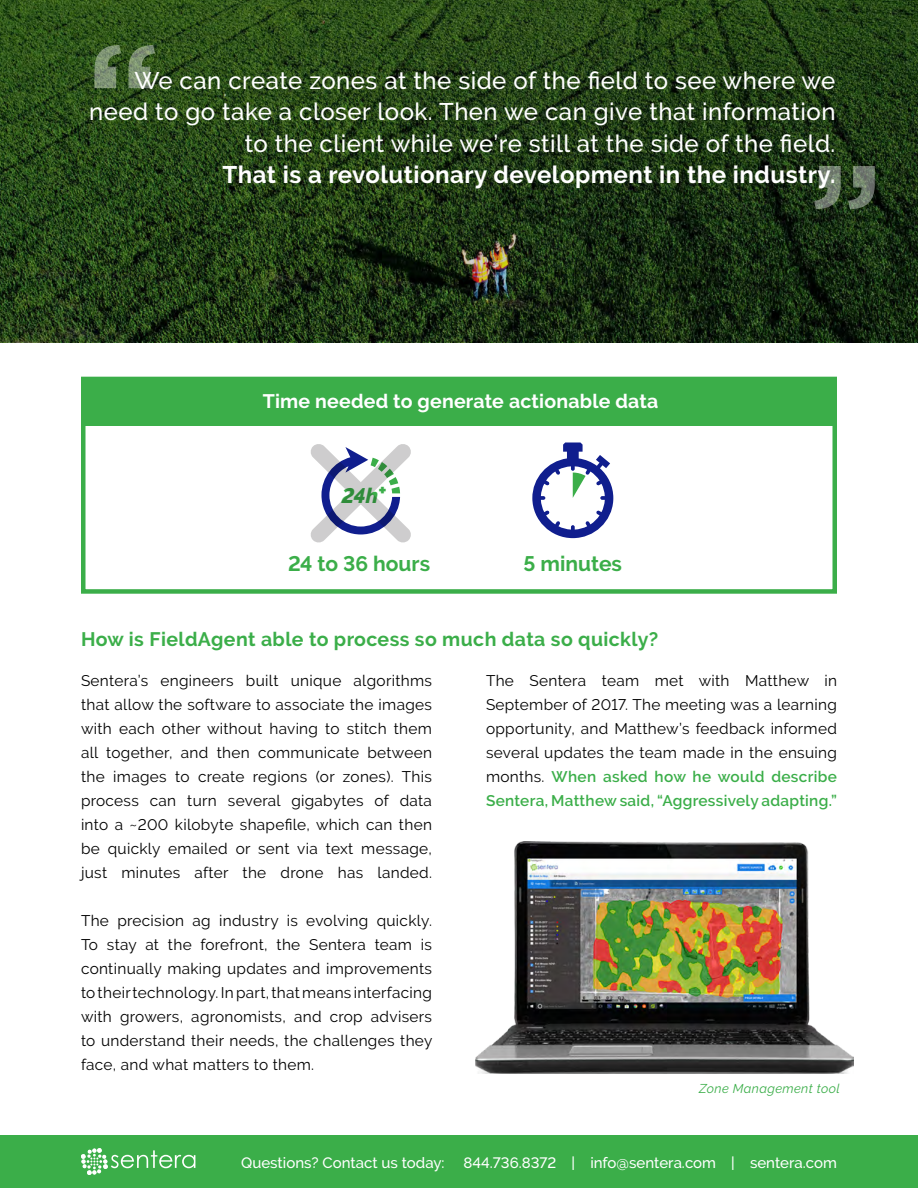
<style>
.page{position:relative;width:918px;height:1188px;background:#fff}
.page>*{position:absolute;margin:0;border:0;box-sizing:border-box;transform-origin:0 0}
.t1{font:500 24px/31.5px "Raleway";letter-spacing:.02em;color:#fff;text-align:right}
.t2{font:700 24px "Raleway";letter-spacing:.02em;color:#fff}
.t3{font:700 21px "Raleway";color:#3bae49}
.t4{font:italic 800 21px "Raleway";color:#3bae49}
.t5{font:700 19.5px "Raleway";letter-spacing:.02em;color:#3bae49}
.t6{font:700 19.5px "Raleway";letter-spacing:.01em;color:#fff}
.t7{font:15.3px/24px "Raleway";letter-spacing:.02em;color:#000;text-align:justify}
.t8{font:500 15px "Raleway";color:#fff}
.t9{font:italic 12.75px "Raleway";letter-spacing:.03em;color:#3bae49}
.s1{font-weight:600;color:#3bae49}
</style>
<div class="page">
<div style="left:0;top:1135px;width:918px;height:53px;background:#3bae49"></div>
<svg style="left:81px;top:1148px;width:114px;height:27px"></svg>
<svg style="left:0;top:0;width:918px;height:342px;background:#223c16"></svg>
<div style="left:81px;top:377px;width:756px;height:217px;border:4px solid #3bae49"></div>
<div style="left:81px;top:380px;width:756px;height:46px;background:#3bae49"></div>
<svg style="left:532px;top:442px;width:81px;height:96px"></svg>
<img style="left:476px;top:841px;width:378px;height:233px">
<svg style="left:310px;top:444px;width:101px;height:99px"></svg>
<svg style="left:94px;top:45px;width:61px;height:43px;background:#5e784f"></svg>
<svg style="left:814px;top:166px;width:61px;height:43px;background:#50614b"></svg>
<h1 class="t1" style="left:89px;top:64px;width:748px">We can create zones at the side of the field to see where we need to go take a closer look. Then we can give that information to the client while we’re still at the side of the field.</h1>
<h1 class="t2" style="left:222px;top:161px;width:615px">That is a revolutionary development in the industry.</h1>
<p class="t6" style="left:263px;top:390px;width:397px">Time needed to generate actionable data</p>
<h2 class="t4" style="left:342px;top:483px;width:46px">24h<sup>+</sup></h2>
<h2 class="t3" style="left:288px;top:552px;width:144px">24 to 36 hours</h2>
<h2 class="t3" style="left:524px;top:552px;width:100px">5 minutes</h2>
<p class="t5" style="left:81px;top:628px;width:579px">How is FieldAgent able to process so much data so quickly?</p>
<p class="t7" style="left:81px;top:669px;width:353px">Sentera’s engineers built unique algorithms that allow the software to associate the images with each other without having to stitch them all together, and then communicate between the images to create regions (or zones). This process can turn several gigabytes of data into a ~200 kilobyte shapefile, which can then be quickly emailed or sent via text message, just minutes after the drone has landed.</p>
<p class="t7" style="left:81px;top:909px;width:353px">The precision ag industry is evolving quickly.<br>To stay at the forefront, the Sentera team is continually making updates and improvements to their technology. In part, that means interfacing with growers, agronomists, and crop advisers to understand their needs, the challenges they face, and what matters to them.</p>
<p class="t7" style="left:486px;top:669px;width:353px">The Sentera team met with Matthew in September of 2017. The meeting was a learning opportunity, and Matthew’s feedback informed several updates the team made in the ensuing months. <span class="s1">When asked how he would describe Sentera, Matthew said, “Aggressively adapting.”</span></p>
<p class="t9" style="left:699px;top:1082px;width:142px">Zone Management tool</p>
<p class="t8" style="left:241px;top:1154px;width:205px">Questions? Contact us today:</p>
<p class="t8" style="left:464px;top:1154px;width:375px">844.736.8372 | info@sentera.com | sentera.com</p>
</div>
